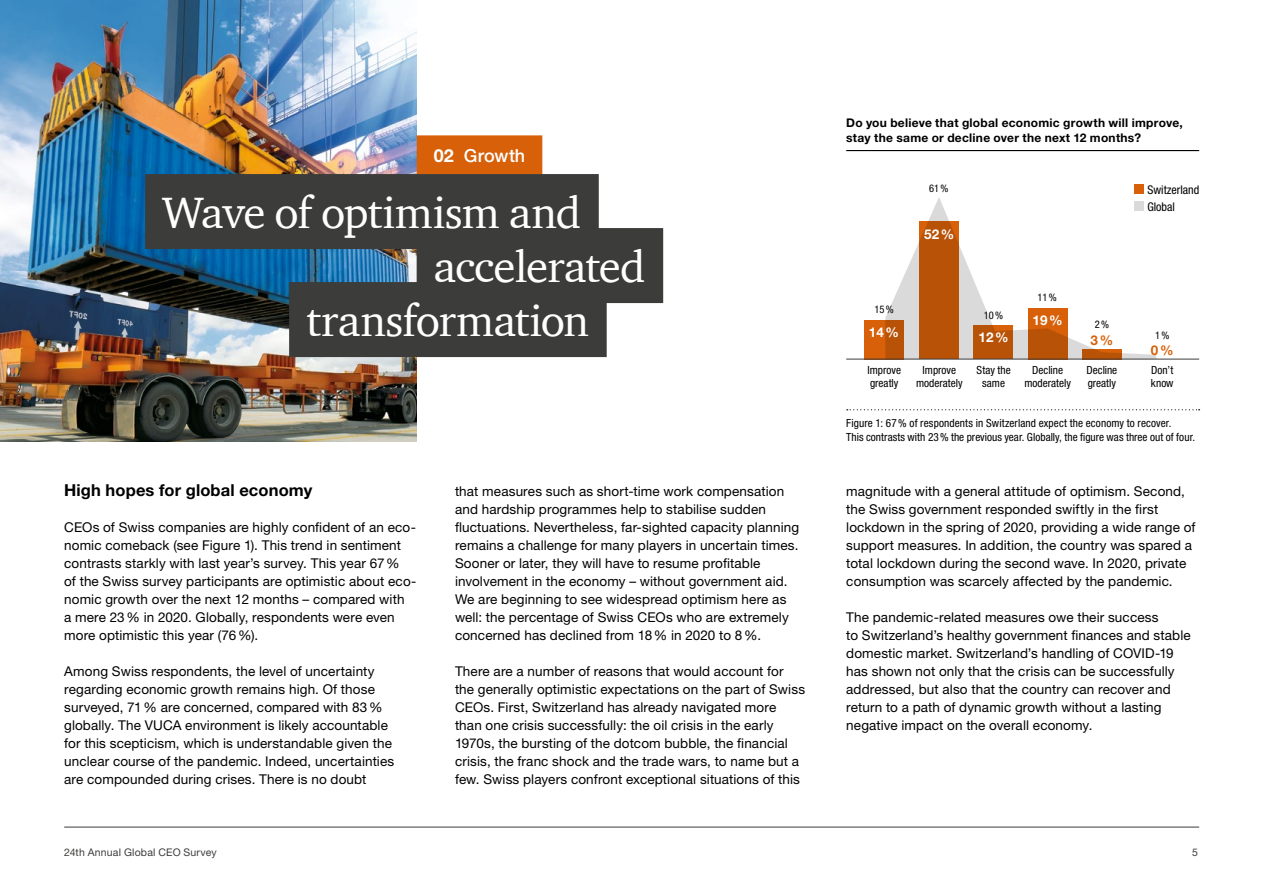
<style>
.page{position:relative;width:1263px;height:893px;background:#fff}
.page>*{position:absolute;margin:0;border:0;box-sizing:border-box;transform-origin:0 0}
.t1{font:45px "ITC Charter Com";letter-spacing:-.02em;color:#fff}
.t2{font:500 18px "Helvetica Neue LT Std";letter-spacing:.005em;color:#fff}
.t3{font:700 16.5px "Helvetica Neue LT Std";letter-spacing:.01em;color:#000}
.t4{font:13.5px/18px "Helvetica Neue LT Std";letter-spacing:.01em;color:#000}
.t5{font:700 13.5px "Helvetica Neue LT Std";color:#fff}
.t6{font:700 13.5px "Helvetica Neue LT Std";color:#d76009}
.t7{font:700 12px/15px "Helvetica Neue LT Std";letter-spacing:.02em;color:#000}
.t8{font:condensed 12px/17.1px "Helvetica Neue LT Std";color:#000}
.t9{font:condensed 11.25px/12.8px "Helvetica Neue LT Std";letter-spacing:.005em;color:#000}
.t10{font:10.5px "Helvetica Neue LT Std";letter-spacing:.015em;color:#3c3c3b}
.t11{font:condensed 10.5px "Helvetica Neue LT Std";color:#000}
.s1{font-weight:700}
</style>
<div class="page">
<img style="left:0;top:0;width:417px;height:442px">
<div style="left:417px;top:135px;width:125px;height:39px;background:#d76009"></div>
<div style="left:145px;top:174px;width:454px;height:75px;background:#3c3c3b"></div>
<div style="left:417px;top:228px;width:246px;height:75px;background:#3c3c3b"></div>
<div style="left:289px;top:282px;width:318px;height:75px;background:#3c3c3b"></div>
<hr style="left:846px;top:150px;width:353px;height:1px;background:#000">
<div style="left:864px;top:320px;width:40px;height:39px;background:#d76009"></div>
<svg style="left:885px;top:197px;width:271px;height:162px"></svg>
<svg style="left:847px;top:409px;width:352px;height:1px"></svg>
<hr style="left:846px;top:359px;width:353px;height:1px;background:#3c3c3b">
<div style="left:1134px;top:184px;width:9px;height:10px;background:#d76009"></div>
<div style="left:1134px;top:202px;width:9px;height:9px;background:#dadada"></div>
<hr style="left:64px;top:827px;width:1135px;height:1px;background:#3c3c3b">
<h2 class="t2" style="left:434px;top:144px;width:93px"><span class="s1">02</span> Growth</h2>
<h1 class="t1" style="left:162px;top:185px;width:421px">Wave of optimism and</h1>
<h1 class="t1" style="left:434px;top:239px;width:214px">accelerated</h1>
<h1 class="t1" style="left:306px;top:293px;width:285px">transformation</h1>
<p class="t3" style="left:64px;top:480px;width:250px">High hopes for global economy</p>
<p class="t4" style="left:64px;top:518px;width:354px">CEOs of Swiss companies are highly confident of an eco&shy;nomic comeback (see Figure 1). This trend in sentiment contrasts starkly with last year’s survey. This year 67%<br>of the Swiss survey participants are optimistic about eco&shy;nomic growth over the next 12 months – compared with<br>a mere 23% in 2020. Globally, respondents were even more optimistic this year (76%).</p>
<p class="t4" style="left:64px;top:662px;width:332px">Among Swiss respondents, the level of uncertainty regarding economic growth remains high. Of those surveyed, 71% are concerned, compared with 83% globally. The VUCA environment is likely accountable for this scepticism, which is understandable given the unclear course of the pandemic. Indeed, uncertainties are compounded during crises. There is no doubt</p>
<p class="t4" style="left:455px;top:482px;width:346px">that measures such as short-time work compensation and hardship programmes help to stabilise sudden fluctuations. Nevertheless, far-sighted capacity planning remains a challenge for many players in uncertain times.<br>Sooner or later, they will have to resume profitable involvement in the economy – without government aid.<br>We are beginning to see widespread optimism here as well: the percentage of Swiss CEOs who are extremely concerned has declined from 18% in 2020 to 8%.</p>
<p class="t4" style="left:455px;top:662px;width:352px">There are a number of reasons that would account for the generally optimistic expectations on the part of Swiss CEOs. First, Switzerland has already navigated more than one crisis successfully: the oil crisis in the early 1970s, the bursting of the dotcom bubble, the financial crisis, the franc shock and the trade wars, to name but a few. Swiss players confront exceptional situations of this</p>
<p class="t7" style="left:846px;top:114px;width:338px">Do you believe that global economic growth will improve, stay the same or decline over the next 12 months?</p>
<p class="t11" style="left:929px;top:183px;width:21px">61%</p>
<p class="t8" style="left:1147px;top:181px;width:53px">Switzerland<br>Global</p>
<p class="t5" style="left:924px;top:226px;width:32px">52%</p>
<p class="t11" style="left:1037px;top:291px;width:21px">11%</p>
<p class="t11" style="left:874px;top:304px;width:21px">15%</p>
<p class="t5" style="left:869px;top:324px;width:32px">14%</p>
<p class="t11" style="left:984px;top:309px;width:21px">10%</p>
<p class="t5" style="left:978px;top:329px;width:32px">12%</p>
<p class="t5" style="left:1032px;top:311px;width:32px">19%</p>
<p class="t11" style="left:1095px;top:318px;width:16px">2%</p>
<p class="t6" style="left:1090px;top:332px;width:24px">3%</p>
<p class="t11" style="left:1155px;top:329px;width:16px">1%</p>
<p class="t6" style="left:1151px;top:342px;width:24px">0%</p>
<p class="t9" style="left:867px;top:364px;width:35px">Improve greatly</p>
<p class="t9" style="left:916px;top:364px;width:48px;text-align:center">Improve moderately</p>
<p class="t9" style="left:976px;top:364px;width:36px;text-align:center">Stay the same</p>
<p class="t9" style="left:1024px;top:364px;width:48px;text-align:center">Decline moderately</p>
<p class="t9" style="left:1086px;top:364px;width:32px">Decline greatly</p>
<p class="t9" style="left:1151px;top:364px;width:24px">Don’t know</p>
<p class="t9" style="left:846px;top:417px;width:350px;line-height:13.5px">Figure 1: 67% of respondents in Switzerland expect the economy to recover.<br>This contrasts with 23% the previous year. Globally, the figure was three out of four.</p>
<p class="t4" style="left:846px;top:482px;width:351px">magnitude with a general attitude of optimism. Second, the Swiss government responded swiftly in the first lockdown in the spring of 2020, providing a wide range of support measures. In addition, the country was spared a total lockdown during the second wave. In 2020, private consumption was scarcely affected by the pandemic.</p>
<p class="t4" style="left:846px;top:608px;width:346px">The pandemic-related measures owe their success<br>to Switzerland’s healthy government finances and stable domestic market. Switzerland’s handling of COVID-19 has shown not only that the crisis can be successfully addressed, but also that the country can recover and return to a path of dynamic growth without a lasting negative impact on the overall economy.</p>
<p class="t10" style="left:64px;top:846px;width:154px">24th Annual Global CEO Survey</p>
<p class="t10" style="left:1192px;top:846px;width:7px">5</p>
</div>
